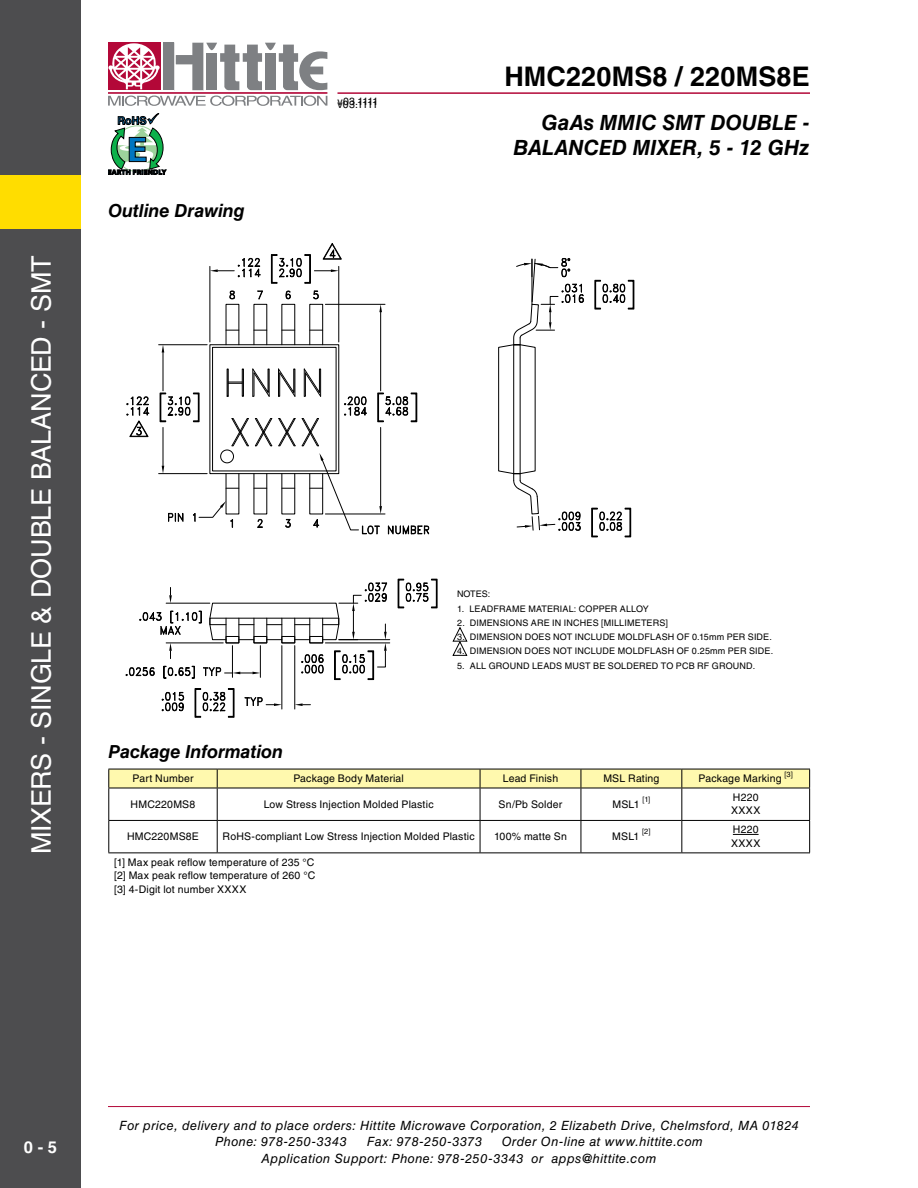
<style>
.page{position:relative;width:918px;height:1188px;background:#fff}
.page>*{position:absolute;margin:0;border:0;box-sizing:border-box;transform-origin:0 0}
.t1{font:27px "Helvetica LT Std";letter-spacing:-.01em;color:#fff}
.t2{font:700 27px "Helvetica LT Std";letter-spacing:.005em;color:#000}
.t3{font:italic 700 21px/25.2px "Helvetica LT Std";letter-spacing:.005em;color:#000;text-align:right}
.t4{font:italic 700 18px "Helvetica LT Std";letter-spacing:-.005em;color:#000}
.t5{font:700 16.5px "Helvetica LT Std";color:#fff}
.t6{font:italic 12.75px/16.5px "Helvetica LT Std";letter-spacing:.035em;color:#000}
.t7{font:10.5px/13.5px "Helvetica LT Std";letter-spacing:.02em;color:#000}
.t8{font:9px "Helvetica LT Std";letter-spacing:.02em;color:#000}
.t9{font:7.5px "Helvetica LT Std";color:#000}
</style>
<div class="page">
<hr style="left:108px;top:1106px;width:702px;height:1px;background:#b30838">
<hr style="left:338px;top:92px;width:472px;height:2px;background:#b30838">
<div style="left:163px;top:43px;width:11px;height:47px;background:#7e8083"></div>
<div style="left:108px;top:43px;width:52px;height:47px;background:#b30838"></div>
<hr style="left:108px;top:92px;width:219px;height:2px;background:#b30838">
<svg style="left:176px;top:43px;width:151px;height:47px"></svg>
<svg style="left:108px;top:96px;width:219px;height:10px"></svg>
<svg style="left:108px;top:43px;width:52px;height:46px"></svg>
<svg style="left:108px;top:113px;width:58px;height:62px"></svg>
<div style="left:0;top:0;width:81px;height:1188px;background:#4d4d4f"></div>
<div style="left:0;top:175px;width:81px;height:54px;background:#fd0"></div>
<hr style="left:210px;top:266px;width:1px;height:76px;background:#000">
<hr style="left:338px;top:266px;width:1px;height:76px;background:#000">
<svg style="left:210px;top:257px;width:51px;height:20px"></svg>
<div style="left:212px;top:347px;width:124px;height:124px;border:1px solid #000"></div>
<hr style="left:325px;top:304px;width:60px;height:1px;background:#000">
<hr style="left:380px;top:312px;width:1px;height:79px;background:#000">
<svg style="left:379px;top:304px;width:3px;height:8px"></svg>
<svg style="left:591px;top:508px;width:40px;height:30px"></svg>
<svg style="left:513px;top:480px;width:68px;height:51px"></svg>
<div style="left:513px;top:473px;width:7px;height:8px;border:1px solid #000"></div>
<svg style="left:594px;top:280px;width:41px;height:30px"></svg>
<svg style="left:498px;top:258px;width:86px;height:216px"></svg>
<svg style="left:271px;top:243px;width:71px;height:41px"></svg>
<hr style="left:159px;top:344px;width:48px;height:1px;background:#000">
<hr style="left:163px;top:353px;width:1px;height:38px;background:#000">
<svg style="left:162px;top:345px;width:2px;height:8px"></svg>
<div style="left:309px;top:304px;width:14px;height:41px;border:1px solid #000"></div>
<svg style="left:310px;top:330px;width:13px;height:1px"></svg>
<svg style="left:226px;top:330px;width:13px;height:1px"></svg>
<svg style="left:254px;top:330px;width:13px;height:1px"></svg>
<svg style="left:282px;top:330px;width:13px;height:1px"></svg>
<svg style="left:229px;top:290px;width:6px;height:10px"></svg>
<svg style="left:257px;top:290px;width:6px;height:10px"></svg>
<svg style="left:285px;top:290px;width:6px;height:10px"></svg>
<svg style="left:313px;top:291px;width:6px;height:9px"></svg>
<svg style="left:126px;top:396px;width:23px;height:41px"></svg>
<svg style="left:159px;top:368px;width:271px;height:167px"></svg>
<hr style="left:339px;top:639px;width:51px;height:1px;background:#000">
<hr style="left:325px;top:643px;width:65px;height:1px;background:#000">
<hr style="left:294px;top:646px;width:1px;height:63px;background:#000">
<hr style="left:282px;top:646px;width:1px;height:63px;background:#000">
<svg style="left:295px;top:703px;width:15px;height:3px"></svg>
<svg style="left:162px;top:691px;width:22px;height:20px"></svg>
<svg style="left:194px;top:688px;width:41px;height:30px"></svg>
<svg style="left:244px;top:697px;width:38px;height:9px"></svg>
<svg style="left:125px;top:582px;width:263px;height:98px"></svg>
<svg style="left:397px;top:579px;width:41px;height:30px"></svg>
<svg style="left:452px;top:627px;width:16px;height:29px"></svg>
<svg style="left:108px;top:769px;width:702px;height:19px;background:#eee8a2"></svg>
<hr style="left:108px;top:788px;width:109px;height:1px;background:#000">
<hr style="left:108px;top:788px;width:1px;height:32px;background:#000">
<hr style="left:217px;top:788px;width:263px;height:1px;background:#000">
<hr style="left:217px;top:788px;width:1px;height:32px;background:#000">
<hr style="left:480px;top:788px;width:101px;height:1px;background:#000">
<hr style="left:480px;top:788px;width:1px;height:32px;background:#000">
<hr style="left:581px;top:788px;width:101px;height:1px;background:#000">
<hr style="left:581px;top:788px;width:1px;height:32px;background:#000">
<hr style="left:682px;top:788px;width:128px;height:1px;background:#000">
<hr style="left:681px;top:788px;width:1px;height:32px;background:#000">
<hr style="left:809px;top:788px;width:1px;height:32px;background:#000">
<hr style="left:108px;top:820px;width:109px;height:1px;background:#000">
<hr style="left:108px;top:821px;width:1px;height:31px;background:#000">
<hr style="left:217px;top:820px;width:263px;height:1px;background:#000">
<hr style="left:217px;top:821px;width:1px;height:31px;background:#000">
<hr style="left:480px;top:820px;width:101px;height:1px;background:#000">
<hr style="left:480px;top:821px;width:1px;height:31px;background:#000">
<hr style="left:581px;top:820px;width:101px;height:1px;background:#000">
<hr style="left:581px;top:821px;width:1px;height:31px;background:#000">
<hr style="left:682px;top:820px;width:128px;height:1px;background:#000">
<hr style="left:681px;top:821px;width:1px;height:31px;background:#000">
<hr style="left:809px;top:821px;width:1px;height:31px;background:#000">
<hr style="left:108px;top:852px;width:109px;height:1px;background:#000">
<hr style="left:217px;top:852px;width:263px;height:1px;background:#000">
<hr style="left:480px;top:852px;width:101px;height:1px;background:#000">
<hr style="left:581px;top:852px;width:101px;height:1px;background:#000">
<hr style="left:682px;top:852px;width:128px;height:1px;background:#000">
<svg style="left:733px;top:834px;width:26px;height:1px"></svg>
<h1 class="t1" style="left:26px;top:854px;width:600px;rotate:-90deg">Mixers - Single &amp; Double Balanced - SMT</h1>
<h3 class="t4" style="left:108px;top:200px;width:138px">Outline Drawing</h3>
<p class="t7" style="left:338px;top:94px;width:42px">v03.1111</p>
<p class="t7" style="left:337px;top:97px;width:42px">v03.1111</p>
<h1 class="t2" style="left:504px;top:60px;width:307px">HMC220MS8 / 220MS8E</h1>
<h2 class="t3" style="left:513px;top:109px;width:298px">GaAs MMIC SMT Double -<br>Balanced Mixer, 5 - 12 GHz</h2>
<h3 class="t4" style="left:108px;top:741px;width:176px">Package Information</h3>
<p class="t8" style="left:457px;top:589px;width:35px">NOTES:</p>
<p class="t8" style="left:457px;top:603px;width:19px">1. LEA</p>
<p class="t8" style="left:487px;top:603px;width:67px">DFRAME MATERIAL</p>
<p class="t8" style="left:574px;top:603px;width:53px">: COPPER ALLO</p>
<p class="t8" style="left:643px;top:603px;width:8px">Y</p>
<p class="t8" style="left:457px;top:618px;width:37px">2. DIMENSIONS</p>
<p class="t8" style="left:531px;top:618px;width:8px">ARE</p>
<p class="t8" style="left:552px;top:618px;width:64px">IN INCHES [MILLI</p>
<p class="t8" style="left:627px;top:618px;width:27px">METERS</p>
<p class="t8" style="left:665px;top:618px;width:4px">]</p>
<p class="t8" style="left:457px;top:632px;width:37px">3. DIMENSION</p>
<p class="t8" style="left:525px;top:632px;width:14px">DOES</p>
<p class="t8" style="left:553px;top:632px;width:28px">NO T INCLU</p>
<p class="t8" style="left:603px;top:632px;width:55px">DE MOLDFLAS</p>
<p class="t8" style="left:668px;top:632px;width:106px">H OF 0.15mm PER SI DE.</p>
<p class="t8" style="left:457px;top:646px;width:37px">4. DIMENSION</p>
<p class="t8" style="left:525px;top:646px;width:14px">DOES</p>
<p class="t8" style="left:553px;top:646px;width:28px">NO T INCLU</p>
<p class="t8" style="left:603px;top:646px;width:55px">DE MOLDFLAS</p>
<p class="t8" style="left:668px;top:646px;width:107px">H OF 0.25mm PER SI DE.</p>
<p class="t8" style="left:457px;top:660px;width:20px">5. ALL</p>
<p class="t8" style="left:489px;top:660px;width:8px">GROUN</p>
<p class="t8" style="left:523px;top:660px;width:16px">D LEA</p>
<p class="t8" style="left:550px;top:660px;width:66px">DS MUST BE SOL</p>
<p class="t8" style="left:626px;top:660px;width:14px">DERE</p>
<p class="t8" style="left:652px;top:660px;width:68px">D TO PCB RF GROUN</p>
<p class="t8" style="left:746px;top:660px;width:10px">D.</p>
<p class="t7" style="left:133px;top:772px;width:62px">Part Number</p>
<p class="t7" style="left:293px;top:772px;width:112px">Package Body Material</p>
<p class="t7" style="left:503px;top:772px;width:57px">Lead Finish</p>
<p class="t7" style="left:603px;top:772px;width:58px">MSL Rating</p>
<p class="t7" style="left:699px;top:772px;width:96px">Package Marking <sup>[3]</sup></p>
<p class="t7" style="left:131px;top:797px;width:66px">HMC220MS8</p>
<p class="t7" style="left:264px;top:797px;width:171px">Low Stress I njection Molded Plastic</p>
<p class="t7" style="left:499px;top:797px;width:65px">Sn/Pb Solder</p>
<p class="t7" style="left:612px;top:798px;width:29px">MSL1</p>
<p class="t9" style="left:642px;top:795px;width:9px">[1]</p>
<p class="t7" style="left:731px;top:790px;width:29px">H220<br>XXXX</p>
<p class="t9" style="left:642px;top:827px;width:10px">[2]</p>
<p class="t7" style="left:731px;top:823px;width:29px">H220<br>XXXX</p>
<p class="t7" style="left:127px;top:830px;width:72px">HMC220MS8E</p>
<p class="t7" style="left:223px;top:830px;width:254px">RoHS-compliant Low Stress I njection Molded Plastic</p>
<p class="t7" style="left:494px;top:830px;width:74px">100% matte Sn</p>
<p class="t7" style="left:612px;top:830px;width:29px">MSL1</p>
<p class="t7" style="left:114px;top:855px;width:202px;text-align:justify">[1] Max peak reflow temperature of 235 °C [2] Max peak reflow temperature of 260 °C [3] 4-Digit lot number XXXX</p>
<h3 class="t5" style="left:24px;top:1138px;width:35px">0 - 5</h3>
<p class="t6" style="left:215px;top:1117px;width:585px;text-indent:-96px">For price, delivery and to place orders: Hittite Microwave Corporation, 2 Elizabeth Drive, Chelmsford, MA 01824<br>Phone: 978-250-3343</p>
<p class="t6" style="left:262px;top:1133px;width:443px;text-indent:240px">Order On-line at www.hittite.com<br>Application Support: Phone: 978-250-3343 or apps@hittite.com</p>
<p class="t6" style="left:367px;top:1133px;width:117px">Fax: 978-250-3373</p>
</div>
